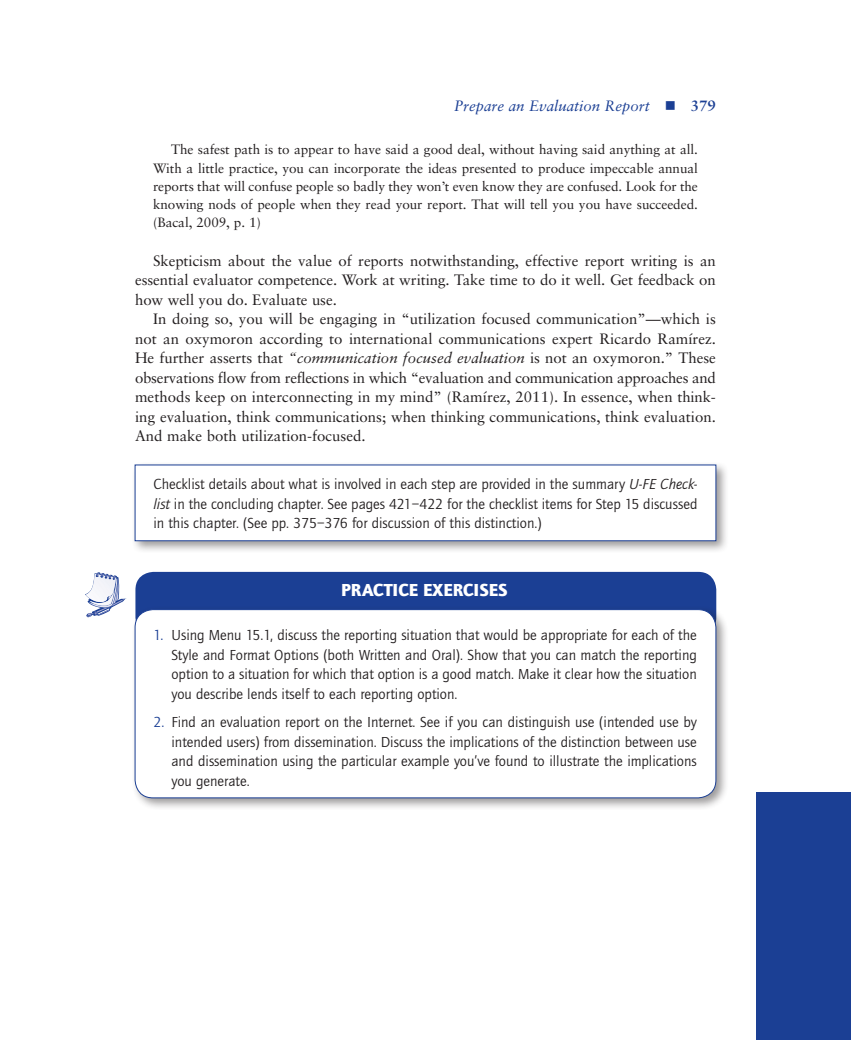
<style>
.page{position:relative;width:851px;height:1040px;background:#fff}
.page>*{position:absolute;margin:0;border:0;box-sizing:border-box;transform-origin:0 0}
.t1{font:900 18px "Quay Sans EF";color:#fff}
.Exit_element_above{font:15px/19.5px "Sabon";letter-spacing:-.005em;color:#231f20;text-align:justify}
.Practice_NL_One{font:15px/19.5px "Quay Sans EF";color:#231f20;text-align:justify}
.Boxed_Text{font:15px/19.5px "Quay Sans EF";color:#231f20;text-align:justify}
.t2{font:italic 15px "Sabon";color:#1b3f94}
.t3{font:700 15px "Sabon";color:#1b3f94}
.Extract_subsequent_p{font:13.5px/18px "Sabon";letter-spacing:-.005em;color:#231f20;text-align:justify}
.s1{font-style:italic}
.s2{color:#1b3f94}
</style>
<div class="page">
<div style="left:131px;top:461px;width:598px;height:93px;background:#231f20;opacity:.45"></div>
<div style="left:135px;top:465px;width:581px;height:76px;background:#fff"></div>
<div style="left:135px;top:464px;width:581px;height:77px;border:1px solid #1b3f94"></div>
<div style="left:135px;top:572px;width:581px;height:63px;background:#1b3f94;border-radius:18px"></div>
<div style="left:131px;top:605px;width:598px;height:205px;background:#231f20;opacity:.45"></div>
<div style="left:135px;top:609px;width:581px;height:189px;background:#fff;border-radius:18px"></div>
<div style="left:135px;top:609px;width:581px;height:189px;border:1px solid #1b3f94;border-radius:18px"></div>
<svg style="left:85px;top:572px;width:41px;height:45px"></svg>
<div style="left:756px;top:792px;width:94px;height:248px;background:#1b3f94"></div>
<p class="t2" style="left:454px;top:97px;width:197px">Prepare an Evaluation Report</p>
<p class="t3" style="left:690px;top:96px;width:27px">379</p>
<p class="Extract_subsequent_p" style="left:153px;top:141px;width:546px;text-indent:18px">The safest path is to appear to have said a good deal, without having said anything at all.<br>With a little practice, you can incorporate the ideas presented to produce impeccable annual reports that will confuse people so badly they won’t even know they are confused. Look for the knowing nods of people when they read your report. That will tell you you have succeeded. (Bacal, 2009, p. 1)</p>
<p class="Exit_element_above" style="left:135px;top:250px;width:582px;text-indent:18px">Skepticism about the value of reports notwithstanding, effective report writing is an essential evaluator competence. Work at writing. Take time to do it well. Get feedback on how well you do. Evaluate use.</p>
<p class="Exit_element_above" style="left:135px;top:309px;width:582px;text-indent:18px">In doing so, you will be engaging in “utilization focused communication”—which is not an oxymoron according to international communications expert Ricardo Ramírez.<br>He further asserts that <span class="s1">“communication focused evaluation</span> is not an oxymoron.” These observations flow from reflections in which “evaluation and communication approaches and methods keep on interconnecting in my mind” (Ramírez, 2011). In essence, when think&shy;ing evaluation, think communications; when thinking communications, think evaluation.<br>And make both utilization-focused.</p>
<p class="Boxed_Text" style="left:153px;top:475px;width:545px">Checklist details about what is involved in each step are provided in the summary <span class="s1">U-FE Check&shy;list</span> in the concluding chapter. See pages 421–422 for the checklist items for Step 15 discussed in this chapter. (See pp. 375–376 for discussion of this distinction.)</p>
<p class="t1" style="left:341px;top:579px;width:168px">PRACTICE EXERCISES</p>
<p class="Practice_NL_One" style="left:171px;top:625px;width:527px;text-indent:-18px"><span class="s2">1.</span> Using Menu 15.1, discuss the reporting situation that would be appropriate for each of the Style and Format Options (both Written and Oral). Show that you can match the reporting option to a situation for which that option is a good match. Make it clear how the situation you describe lends itself to each reporting option.</p>
<p class="Practice_NL_One" style="left:171px;top:712px;width:527px;text-indent:-18px"><span class="s2">2.</span> Find an evaluation report on the Internet. See if you can distinguish use (intended use by intended users) from dissemination. Discuss the implications of the distinction between use and dissemination using the particular example you’ve found to illustrate the implications you generate.</p>
</div>
